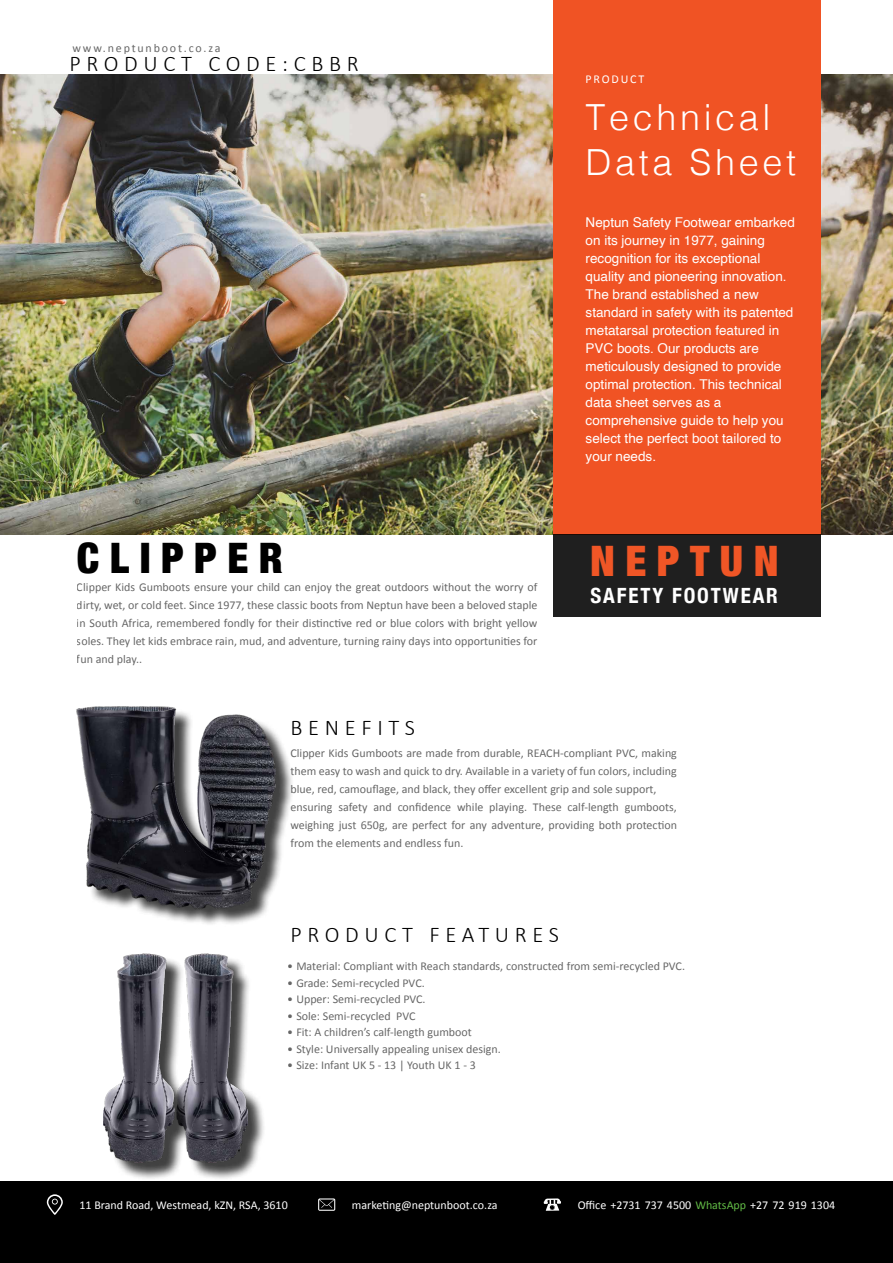
<style>
.page{position:relative;width:893px;height:1263px;background:#fff}
.page>*{position:absolute;margin:0;border:0;box-sizing:border-box;transform-origin:0 0}
.t1{font:900 condensed 42px "Helvetica Neue";letter-spacing:.25em;color:#000}
.t2{font:900 condensed 42px "Helvetica Neue";letter-spacing:.25em;color:#f05626}
.t3{font:300 36px/45px "Helvetica";letter-spacing:.1em;color:#fff}
.t4{font:300 22.5px "Calibri";letter-spacing:.25em;color:#000}
.t5{font:700 condensed 21px "Helvetica Neue";letter-spacing:.09em;color:#fff}
.t6{font:13.5px/18px "Helvetica";color:#fff}
.t7{font:12px/18px "Calibri";color:#000;text-align:justify}
.t8{font:12px "Calibri";color:#fff}
.t9{font:12px "Calibri";letter-spacing:.15em;color:#000}
.t10{font:12px "Calibri";letter-spacing:.15em;color:#fff}
.s1{color:#62bb46}
</style>
<div class="page">
<img style="left:0;top:74px;width:893px;height:460px">
<div style="left:553px;top:0;width:267px;height:534px;background:#f05324"></div>
<div style="left:0;top:1181px;width:893px;height:82px;background:#000"></div>
<svg style="left:544px;top:1198px;width:17px;height:13px"></svg>
<svg style="left:318px;top:1198px;width:17px;height:13px"></svg>
<svg style="left:47px;top:1194px;width:16px;height:21px"></svg>
<div style="left:553px;top:534px;width:267px;height:82px;background:#1f1f1f"></div>
<div style="left:79px;top:709px;width:215px;height:217px;background:#000;opacity:.75"></div>
<img style="left:76px;top:706px;width:206px;height:211px">
<div style="left:179px;top:956px;width:87px;height:225px;background:#000;opacity:.75"></div>
<img style="left:104px;top:953px;width:144px;height:210px">
<div style="left:107px;top:956px;width:86px;height:225px;background:#000;opacity:.75"></div>
<p class="t9" style="left:73px;top:39px;width:150px">www.neptunboot.co.za</p>
<h3 class="t4" style="left:70px;top:49px;width:291px">PRODUCT CODE:CBBR</h3>
<h1 class="t1" style="left:77px;top:523px;width:208px">CLIPPER</h1>
<p class="t7" style="left:77px;top:578px;width:462px">Clipper Kids Gumboots ensure your child can enjoy the great outdoors without the worry of dirty, wet, or cold feet. Since 1977, these classic boots from Neptun have been a beloved staple in South Africa, remembered fondly for their distinctive red or blue colors with bright yellow soles. They let kids embrace rain, mud, and adventure, turning rainy days into opportunities for fun and play..</p>
<p class="t10" style="left:586px;top:71px;width:60px">PRODUCT</p>
<h2 class="t3" style="left:586px;top:92px;width:212px">Technical<br>Data Sheet</h2>
<p class="t6" style="left:586px;top:214px;width:211px">Neptun Safety Footwear embarked on its journey in 1977, gaining recognition for its exceptional quality and pioneering innovation.<br>The brand established a new standard in safety with its patented metatarsal protection featured in<br>PVC boots. Our products are meticulously designed to provide optimal protection. This technical data sheet serves as a comprehensive guide to help you select the perfect boot tailored to your needs.</p>
<h1 class="t2" style="left:590px;top:527px;width:190px">NEPTUN</h1>
<h3 class="t5" style="left:590px;top:578px;width:189px">SAFETY FOOTWEAR</h3>
<h3 class="t4" style="left:290px;top:713px;width:126px">BENEFITS</h3>
<p class="t7" style="left:290px;top:744px;width:388px;text-align:left">Clipper Kids Gumboots are made from durable, REACH-compliant PVC, making them easy to wash and quick to dry. Available in a variety of fun colors, including blue, red, camouflage, and black, they offer excellent grip and sole support, ensuring safety and confidence while playing. These calf-length gumboots, weighing just 650g, are perfect for any adventure, providing both protection from the elements and endless fun.</p>
<h3 class="t4" style="left:290px;top:920px;width:270px">PRODUCT FEATURES</h3>
<p class="t7" style="left:288px;top:957px;width:399px">• Material: Compliant with Reach standards, constructed from semi-recycled PVC.</p>
<p class="t7" style="left:288px;top:973px;width:139px">• Grade: Semi-recycled PVC.</p>
<p class="t7" style="left:288px;top:990px;width:140px">• Upper: Semi-recycled PVC.</p>
<p class="t7" style="left:288px;top:1006px;width:129px">• Sole: Semi-recycled PVC</p>
<p class="t7" style="left:288px;top:1023px;width:186px">• Fit: A children’s calf-length gumboot</p>
<p class="t7" style="left:288px;top:1039px;width:215px">• Style: Universally appealing unisex design.</p>
<p class="t7" style="left:288px;top:1056px;width:190px">• Size: Infant UK 5 - 13 | Youth UK 1 - 3</p>
<p class="t8" style="left:79px;top:1197px;width:210px">11 Brand Road, Westmead, kZN, RSA, 3610</p>
<p class="t8" style="left:352px;top:1197px;width:147px">marketing@neptunboot.co.za</p>
<p class="t8" style="left:578px;top:1197px;width:259px">Office +2731 737 4500 <span class="s1">WhatsApp</span> +27 72 919 1304</p>
</div>
